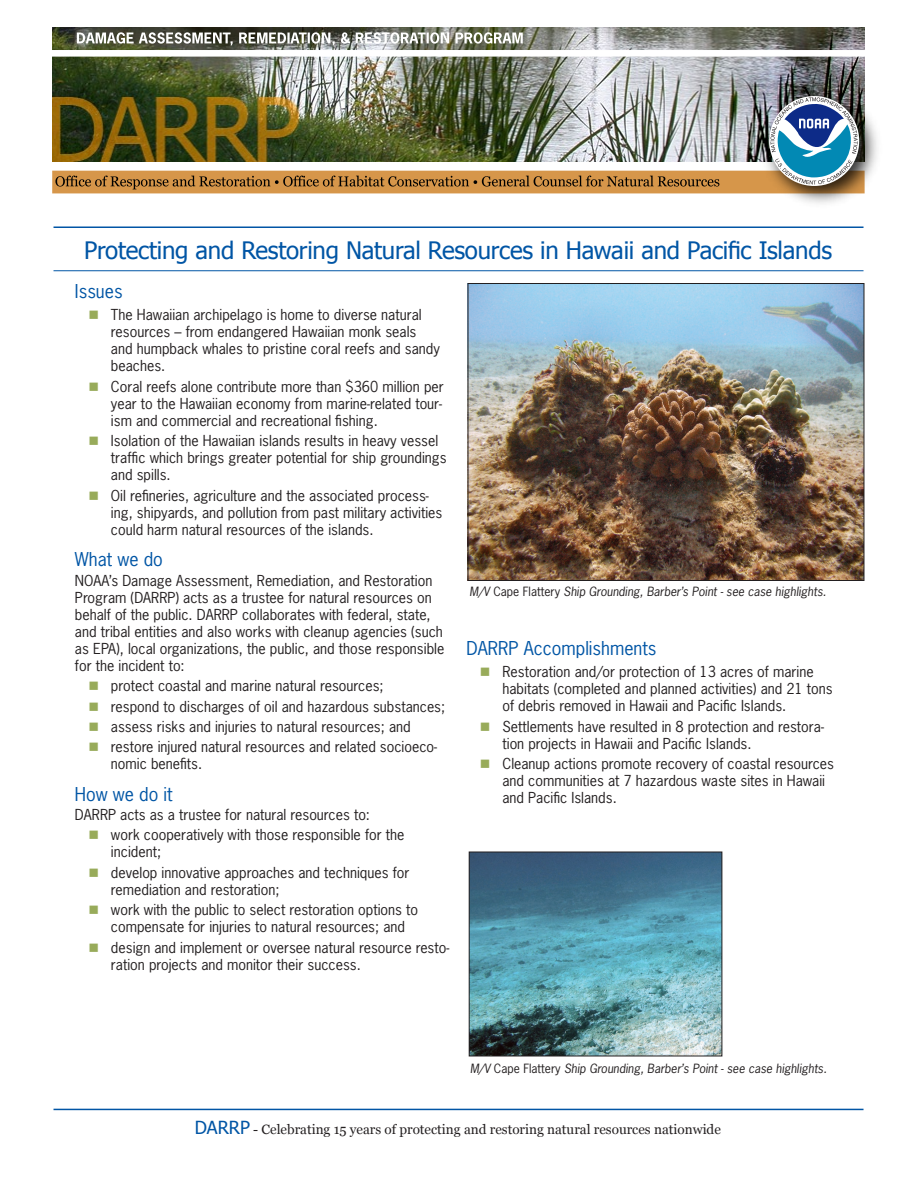
<style>
.page{position:relative;width:918px;height:1188px;background:#fff}
.page>*{position:absolute;margin:0;border:0;box-sizing:border-box;transform-origin:0 0}
.t1{font:24px "Tahoma";letter-spacing:-.01em;color:#0155a5}
.subhead_1{font:18px "News Gothic Std";color:#0155a5}
.Bulleted{font:14.25px/17.1px "News Gothic Std";color:#231f20}
.Body_text{font:14.25px/17.1px "News Gothic Std";color:#231f20}
.t2{font:14.25px/20.4px "Wingdings";color:#98ab5a;text-align:justify}
.t3{font:13.5px "Georgia";color:#231f20}
.t4{font:italic 12px "News Gothic Std";color:#231f20}
.s1{font-style:normal}
.s2{font-family:"Tahoma";font-size:18px;color:#0155a5}
</style>
<div class="page">
<hr style="left:54px;top:1109px;width:810px;height:1px;background:#0155a5">
<hr style="left:54px;top:227px;width:810px;height:1px;background:#0155a5">
<img style="left:52px;top:27px;width:813px;height:135px">
<svg style="left:77px;top:32px;width:156px;height:14px"></svg>
<svg style="left:239px;top:32px;width:96px;height:14px"></svg>
<svg style="left:341px;top:32px;width:9px;height:12px"></svg>
<svg style="left:356px;top:32px;width:93px;height:12px"></svg>
<svg style="left:455px;top:32px;width:68px;height:12px"></svg>
<div style="left:50px;top:50px;width:817px;height:7px;border:4px solid #fff"></div>
<div style="left:52px;top:171px;width:813px;height:22px;background:#d6964a"></div>
<svg style="left:55px;top:176px;width:664px;height:13px"></svg>
<img style="left:756px;top:83px;width:121px;height:121px">
<img style="left:770px;top:97px;width:88px;height:87px">
<hr style="left:54px;top:270px;width:810px;height:1px;background:#0155a5">
<img style="left:470px;top:285px;width:392px;height:294px">
<div style="left:468px;top:283px;width:396px;height:298px;border:1px solid #231f20"></div>
<img style="left:471px;top:854px;width:249px;height:200px">
<div style="left:469px;top:852px;width:253px;height:204px;border:1px solid #231f20"></div>
<p class="t1" style="left:84px;top:234px;width:750px">Protecting and Restoring Natural Resources in Hawaii and Pacific Islands</p>
<p class="subhead_1" style="left:75px;top:279px;width:49px">Issues</p>
<p class="Bulleted" style="left:111px;top:306px;width:330px">The Hawaiian archipelago is home to diverse natural resources – from endangered Hawaiian monk seals and humpback whales to pristine coral reefs and sandy beaches.</p>
<p class="Bulleted" style="left:111px;top:378px;width:334px;text-align:justify">Coral reefs alone contribute more than $360 million per year to the Hawaiian economy from marine-related tour&shy;ism and commercial and recreational fishing.</p>
<p class="Bulleted" style="left:111px;top:432px;width:337px">Isolation of the Hawaiian islands results in heavy vessel traffic which brings greater potential for ship groundings and spills.</p>
<p class="Bulleted" style="left:111px;top:487px;width:333px">Oil refineries, agriculture and the associated process&shy;ing, shipyards, and pollution from past military activities could harm natural resources of the islands.</p>
<p class="subhead_1" style="left:75px;top:548px;width:89px">What we do</p>
<p class="Body_text" style="left:75px;top:571px;width:371px">NOAA’s Damage Assessment, Remediation, and Restoration Program (DARRP) acts as a trustee for natural resources on behalf of the public. DARRP collaborates with federal, state, and tribal entities and also works with cleanup agencies (such as EPA), local organizations, the public, and those responsible for the incident to:</p>
<p class="Bulleted" style="left:111px;top:677px;width:274px">protect coastal and marine natural resources;</p>
<p class="Bulleted" style="left:111px;top:698px;width:336px">respond to discharges of oil and hazardous substances;</p>
<p class="Bulleted" style="left:111px;top:718px;width:301px">assess risks and injuries to natural resources; and</p>
<p class="Bulleted" style="left:111px;top:738px;width:328px">restore injured natural resources and related socioeco&shy;nomic benefits.</p>
<p class="subhead_1" style="left:75px;top:782px;width:99px">How we do it</p>
<p class="Body_text" style="left:75px;top:806px;width:297px">DARRP acts as a trustee for natural resources to:</p>
<p class="Bulleted" style="left:111px;top:826px;width:295px">work cooperatively with those responsible for the incident;</p>
<p class="Bulleted" style="left:111px;top:864px;width:300px">develop innovative approaches and techniques for remediation and restoration;</p>
<p class="Bulleted" style="left:111px;top:901px;width:309px">work with the public to select restoration options to compensate for injuries to natural resources; and</p>
<p class="Bulleted" style="left:111px;top:939px;width:340px">design and implement or oversee natural resource resto&shy;ration projects and monitor their success.</p>
<p class="t2" style="left:88px;top:305px;width:12px">■</p>
<p class="t2" style="left:88px;top:377px;width:12px">■</p>
<p class="t2" style="left:88px;top:431px;width:12px">■</p>
<p class="t2" style="left:88px;top:486px;width:12px">■</p>
<p class="t4" style="left:469px;top:584px;width:358px">M/V <span class="s1">Cape Flattery</span> Ship Grounding, Barber’s Point - see case highlights.</p>
<p class="subhead_1" style="left:466px;top:636px;width:192px">DARRP Accomplishments</p>
<p class="Bulleted" style="left:502px;top:663px;width:332px">Restoration and/or protection of 13 acres of marine habitats (completed and planned activities) and 21 tons of debris removed in Hawaii and Pacific Islands.</p>
<p class="Bulleted" style="left:502px;top:718px;width:323px">Settlements have resulted in 8 protection and restora&shy;tion projects in Hawaii and Pacific Islands.</p>
<p class="Bulleted" style="left:502px;top:755px;width:333px">Cleanup actions promote recovery of coastal resources and communities at 7 hazardous waste sites in Hawaii and Pacific Islands.</p>
<p class="t2" style="left:480px;top:662px;width:12px">■</p>
<p class="t2" style="left:88px;top:676px;width:12px">■ ■ ■ ■</p>
<p class="t2" style="left:480px;top:716px;width:12px">■</p>
<p class="t2" style="left:480px;top:754px;width:12px">■</p>
<p class="t2" style="left:88px;top:825px;width:12px">■</p>
<p class="t2" style="left:88px;top:863px;width:12px">■</p>
<p class="t2" style="left:88px;top:900px;width:12px">■</p>
<p class="t2" style="left:88px;top:938px;width:12px">■</p>
<p class="t4" style="left:470px;top:1061px;width:358px">M/V <span class="s1">Cape Flattery</span> Ship Grounding, Barber’s Point - see case highlights.</p>
<p class="t3" style="left:195px;top:1122px;width:528px"><span class="s2">DARRP</span> - Celebrating 15 years of protecting and restoring natural resources nationwide</p>
</div>
